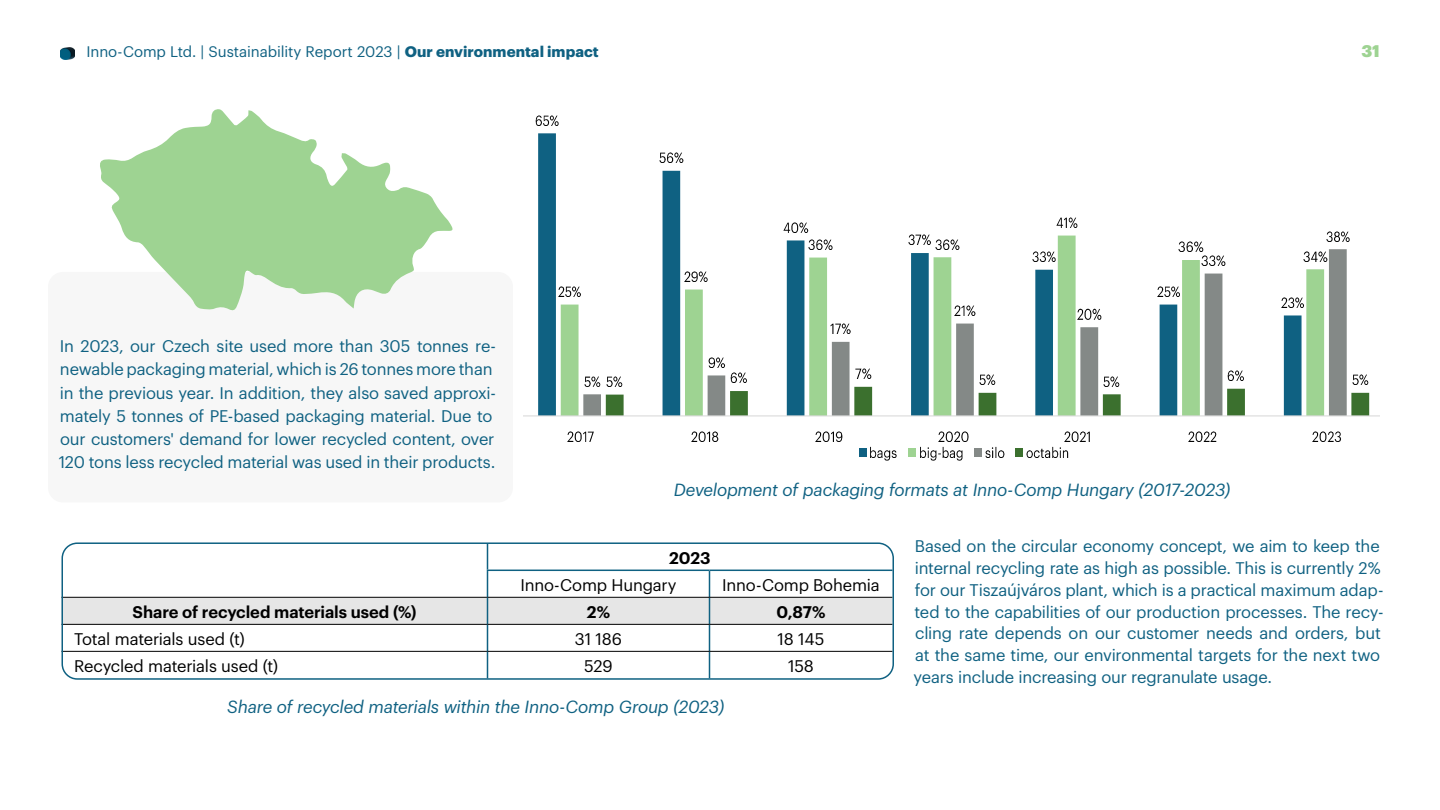
<style>
.page{position:relative;width:1440px;height:810px;background:#fff}
.page>*{position:absolute;margin:0;border:0;box-sizing:border-box;transform-origin:0 0}
.t1{font:italic 17.25px "Graphik";letter-spacing:-.015em;color:#0f6182}
.t2{font:16.5px/21.8px "Graphik";letter-spacing:-.01em;color:#0f6182}
.t3{font:16.5px "Graphik";letter-spacing:-.01em;color:#000}
.t4{font:600 16.5px "Graphik";letter-spacing:-.005em;color:#000}
.t5{font:900 16.5px "Graphik";color:#9ed392}
.t6{font:15px "Graphik";letter-spacing:-.005em;color:#0f6182}
.s1{font-weight:700}
</style>
<div class="page">
<div style="left:48px;top:272px;width:465px;height:230px;background:#f7f7f7;border-radius:15px"></div>
<img style="left:60px;top:47px;width:15px;height:13px">
<svg style="left:62px;top:545px;width:829px;height:133px"></svg>
<hr style="left:487px;top:570px;width:223px;height:1px;background:#0f6182">
<hr style="left:710px;top:570px;width:182px;height:1px;background:#0f6182">
<div style="left:62px;top:542px;width:832px;height:138px;border:2px solid #0f6182;border-radius:15px"></div>
<svg style="left:100px;top:109px;width:353px;height:202px;fill:#9ed392"></svg>
<svg style="left:538px;top:133px;width:538px;height:283px"></svg>
<svg style="left:561px;top:236px;width:515px;height:180px"></svg>
<svg style="left:583px;top:249px;width:764px;height:167px"></svg>
<svg style="left:606px;top:387px;width:763px;height:29px"></svg>
<hr style="left:524px;top:416px;width:856px;height:1px;background:#d9d9d9">
<img style="left:535px;top:115px;width:24px;height:11px">
<img style="left:659px;top:147px;width:32px;height:19px">
<img style="left:783px;top:217px;width:33px;height:18px">
<img style="left:909px;top:230px;width:30px;height:18px">
<img style="left:1032px;top:246px;width:32px;height:19px">
<img style="left:1157px;top:281px;width:30px;height:19px">
<img style="left:1281px;top:292px;width:31px;height:18px">
<img style="left:558px;top:281px;width:31px;height:19px">
<img style="left:684px;top:266px;width:31px;height:18px">
<img style="left:808px;top:234px;width:32px;height:18px">
<img style="left:935px;top:234px;width:32px;height:18px">
<img style="left:1056px;top:212px;width:22px;height:19px">
<img style="left:1179px;top:241px;width:32px;height:14px">
<img style="left:1303px;top:249px;width:32px;height:15px">
<img style="left:584px;top:371px;width:47px;height:18px">
<img style="left:708px;top:352px;width:25px;height:18px">
<img style="left:830px;top:319px;width:28px;height:18px">
<img style="left:955px;top:300px;width:27px;height:19px">
<img style="left:1077px;top:304px;width:32px;height:18px">
<img style="left:1202px;top:250px;width:31px;height:18px">
<img style="left:1326px;top:231px;width:24px;height:11px">
<img style="left:731px;top:368px;width:25px;height:18px">
<img style="left:855px;top:364px;width:24px;height:18px">
<img style="left:979px;top:370px;width:25px;height:18px">
<img style="left:1104px;top:371px;width:24px;height:18px">
<img style="left:1228px;top:365px;width:25px;height:19px">
<img style="left:1352px;top:374px;width:17px;height:14px">
<img style="left:568px;top:431px;width:26px;height:11px">
<img style="left:692px;top:431px;width:27px;height:11px">
<img style="left:816px;top:431px;width:27px;height:11px">
<img style="left:939px;top:431px;width:30px;height:11px">
<img style="left:1065px;top:431px;width:25px;height:11px">
<img style="left:1188px;top:431px;width:29px;height:11px">
<img style="left:1312px;top:431px;width:29px;height:11px">
<div style="left:859px;top:448px;width:8px;height:9px;background:#0f6182"></div>
<img style="left:870px;top:446px;width:27px;height:14px">
<div style="left:909px;top:448px;width:7px;height:9px;background:#9ed392"></div>
<img style="left:920px;top:446px;width:43px;height:14px">
<div style="left:975px;top:448px;width:7px;height:9px;background:#848987"></div>
<img style="left:985px;top:446px;width:20px;height:12px">
<div style="left:1016px;top:448px;width:7px;height:9px;background:#3b702e"></div>
<img style="left:1026px;top:446px;width:43px;height:12px">
<p class="t6" style="left:86px;top:41px;width:514px">Inno-Comp Ltd. | Sustainability Report 2023 | <span class="s1">Our environmental impact</span></p>
<p class="t2" style="left:59px;top:333px;width:439px;line-height:23.2px">In 2023, our Czech site used more than 305 tonnes re&shy;newable packaging material, which is 26 tonnes more than in the previous year. In addition, they also saved approxi&shy;mately 5 tonnes of PE-based packaging material. Due to our customers' demand for lower recycled content, over 120 tons less recycled material was used in their products.</p>
<p class="t1" style="left:674px;top:477px;width:558px">Development of packaging formats at Inno-Comp Hungary (2017-2023)</p>
<p class="t5" style="left:1361px;top:38px;width:20px">31</p>
<p class="t4" style="left:669px;top:545px;width:43px">2023</p>
<p class="t3" style="left:520px;top:572px;width:158px">Inno-Comp Hungary</p>
<p class="t3" style="left:722px;top:572px;width:159px">Inno-Comp Bohemia</p>
<p class="t4" style="left:132px;top:599px;width:286px">Share of recycled materials used (%)</p>
<p class="t4" style="left:587px;top:599px;width:25px">2%</p>
<p class="t4" style="left:777px;top:599px;width:50px">0,87%</p>
<p class="t3" style="left:74px;top:626px;width:172px">Total materials used (t)</p>
<p class="t3" style="left:575px;top:626px;width:49px">31 186</p>
<p class="t3" style="left:778px;top:626px;width:48px">18 145</p>
<p class="t3" style="left:74px;top:653px;width:205px">Recycled materials used (t)</p>
<p class="t3" style="left:584px;top:653px;width:30px">529</p>
<p class="t3" style="left:788px;top:653px;width:27px">158</p>
<p class="t1" style="left:227px;top:693px;width:499px">Share of recycled materials within the Inno-Comp Group (2023)</p>
<p class="t2" style="left:914px;top:534px;width:472px">Based on the circular economy concept, we aim to keep the internal recycling rate as high as possible. This is currently 2% for our Tiszaújváros plant, which is a practical maximum adap&shy;ted to the capabilities of our production processes. The recy&shy;cling rate depends on our customer needs and orders, but at the same time, our environmental targets for the next two years include increasing our regranulate usage.</p>
</div>
